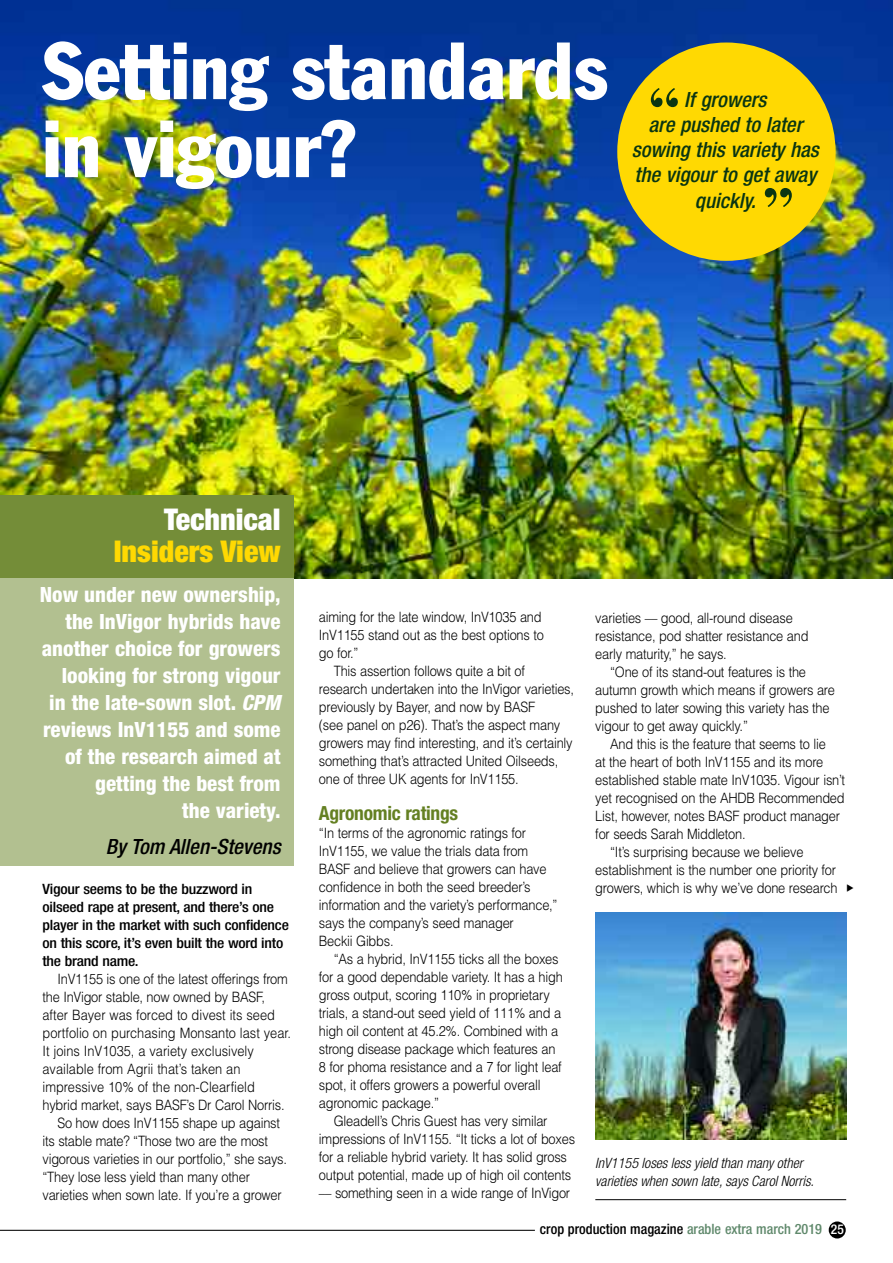
<style>
.page{position:relative;width:893px;height:1263px;background:#fff}
.page>*{position:absolute;margin:0;border:0;box-sizing:border-box;transform-origin:0 0}
.t1{font:condensed 79.5px/78px "Franklin Gothic";color:#fff}
.t2{font:700 58.95px "Bodoni BT";color:#0a3512}
.t3{font:900 condensed 30px "Helvetica Neue";color:#ffd902}
.t4{font:900 condensed 30px "Helvetica Neue";color:#fff}
.t5{font:800 condensed 21px/27px "Helvetica Neue";color:#fff;text-align:right}
.t6{font:italic 500 condensed 21px/25.2px "Helvetica Neue";color:#0a3512;text-align:center}
.t7{font:italic 500 condensed 21px "Helvetica Neue";color:#000}
.t8{font:700 condensed 19.5px "Helvetica Neue";letter-spacing:-.015em;color:#648022}
.t9{font:300 14.25px/18px "Helvetica";letter-spacing:-.015em;color:#000;scale:.9 1}
.t10{font:500 condensed 14.25px/18px "Helvetica Neue";letter-spacing:-.015em;color:#000;scale:1.1 1}
.t11{font:italic 300 condensed 14.25px/18px "Helvetica Neue";color:#000}
.t12{font:500 condensed 14.25px "Helvetica Neue";letter-spacing:-.015em;color:#000}
.s1{font-style:italic}
.s2{color:#60896c}
.s3{font-size:13.5px;color:#fff}
</style>
<div class="page">
<img style="left:595px;top:912px;width:251px;height:227px">
<hr style="left:595px;top:1199px;width:251px;height:1px;background:#000">
<div style="left:829px;top:1221px;width:17px;height:17px;background:#000;border-radius:50%"></div>
<hr style="left:0;top:1230px;width:535px;height:1px;background:#000">
<img style="left:1px;top:0;width:892px;height:578px">
<div style="left:0;top:495px;width:293px;height:86px;background:#748d38"></div>
<div style="left:0;top:579px;width:293px;height:287px;background:#b2c090"></div>
<div style="left:617px;top:43px;width:218px;height:218px;background:#ffd902;border-radius:50%"></div>
<h1 class="t1" style="left:43px;top:38px;width:567px">Setting standards in vigour?</h1>
<h2 class="t2" style="left:647px;top:89px;width:35px">“</h2>
<h3 class="t6" style="left:632px;top:89px;width:188px">If growers<br>are pushed to later sowing this variety has the vigour to get away quickly.</h3>
<h2 class="t2" style="left:761px;top:189px;width:35px">”</h2>
<h3 class="t4" style="left:164px;top:509px;width:118px">Technical</h3>
<h3 class="t3" style="left:114px;top:540px;width:168px">Insiders View</h3>
<h3 class="t5" style="left:40px;top:583px;width:242px">Now under new ownership, the InVigor hybrids have another choice for growers looking for strong vigour<br>in the late-sown slot. <span class="s1">CPM </span>reviews InV1155 and some of the research aimed at getting the best from<br>the variety.</h3>
<h3 class="t7" style="left:106px;top:839px;width:176px">By Tom Allen-Stevens</h3>
<p class="t10" style="left:43px;top:881px;width:226px">Vigour seems to be the buzzword in oilseed rape at present, and there’s one player in the market with such confidence on this score, it’s even built the word into the brand name.</p>
<p class="t9" style="left:57px;top:970px;width:257px">InV1155 is one of the latest offerings from</p>
<p class="t9" style="left:43px;top:988px;width:249px">the InVigor stable, now owned by BASF,</p>
<p class="t9" style="left:43px;top:1006px;width:260px">after Bayer was forced to divest its seed</p>
<p class="t9" style="left:43px;top:1024px;width:278px">portfolio on purchasing Monsanto last year.</p>
<p class="t9" style="left:43px;top:1042px;width:236px">It joins InV1035, a variety exclusively</p>
<p class="t9" style="left:43px;top:1060px;width:222px">available from Agrii that’s taken an</p>
<p class="t9" style="left:43px;top:1078px;width:237px">impressive 10% of the non-Clearfield</p>
<p class="t9" style="left:43px;top:1096px;width:270px">hybrid market, says BASF’s Dr Carol Norris.</p>
<p class="t9" style="left:57px;top:1114px;width:249px">So how does InV1155 shape up against</p>
<p class="t9" style="left:43px;top:1132px;width:252px">its stable mate? “Those two are the most</p>
<p class="t9" style="left:43px;top:1150px;width:273px">vigorous varieties in our portfolio,” she says.</p>
<p class="t9" style="left:43px;top:1168px;width:232px">“They lose less yield than many other</p>
<p class="t9" style="left:43px;top:1186px;width:267px">varieties when sown late. If you’re a grower</p>
<p class="t9" style="left:319px;top:608px;width:251px">aiming for the late window, InV1035 and<br>InV1155 stand out as the best options to go for.”</p>
<p class="t9" style="left:319px;top:662px;width:285px;text-indent:15px">This assertion follows quite a bit of research undertaken into the InVigor varieties, previously by Bayer, and now by BASF<br>(see panel on p26). That’s the aspect many growers may find interesting, and it’s certainly something that’s attracted United Oilseeds, one of three UK agents for InV1155.</p>
<h3 class="t8" style="left:319px;top:806px;width:141px">Agronomic ratings</h3>
<p class="t9" style="left:319px;top:824px;width:267px">“In terms of the agronomic ratings for InV1155, we value the trials data from BASF and believe that growers can have confidence in both the seed breeder’s information and the variety’s performance,” says the company’s seed manager<br>Beckii Gibbs.</p>
<p class="t9" style="left:319px;top:950px;width:273px;text-indent:15px">“As a hybrid, InV1155 ticks all the boxes for a good dependable variety. It has a high gross output, scoring 110% in proprietary trials, a stand-out seed yield of 111% and a high oil content at 45.2%. Combined with a strong disease package which features an 8 for phoma resistance and a 7 for light leaf spot, it offers growers a powerful overall agronomic package.”</p>
<p class="t9" style="left:319px;top:1112px;width:286px;text-indent:15px">Gleadell’s Chris Guest has very similar impressions of InV1155. “It ticks a lot of boxes for a reliable hybrid variety. It has solid gross output potential, made up of high oil contents –– something seen in a wide range of InVigor</p>
<p class="t9" style="left:595px;top:609px;width:238px">varieties –– good, all-round disease resistance, pod shatter resistance and early maturity,” he says.</p>
<p class="t9" style="left:595px;top:663px;width:268px;text-indent:15px">“One of its stand-out features is the autumn growth which means if growers are pushed to later sowing this variety has the vigour to get away quickly.”</p>
<p class="t9" style="left:610px;top:735px;width:241px">And this is the feature that seems to lie</p>
<p class="t9" style="left:595px;top:753px;width:255px">at the heart of both InV1155 and its more</p>
<p class="t9" style="left:595px;top:771px;width:279px">established stable mate InV1035. Vigour isn’t</p>
<p class="t9" style="left:595px;top:789px;width:279px">yet recognised on the AHDB Recommended</p>
<p class="t9" style="left:595px;top:807px;width:273px">List, however, notes BASF product manager</p>
<p class="t9" style="left:595px;top:825px;width:168px">for seeds Sarah Middleton.</p>
<p class="t9" style="left:610px;top:843px;width:216px">“It’s surprising because we believe</p>
<p class="t9" style="left:595px;top:861px;width:269px">establishment is the number one priority for</p>
<p class="t9" style="left:595px;top:879px;width:271px">growers, which is why we’ve done research</p>
<p class="t11" style="left:595px;top:1155px;width:220px">InV1155 loses less yield than many other varieties when sown late, says Carol Norris.</p>
<p class="t12" style="left:540px;top:1224px;width:305px">crop production magazine <span class="s2">arable extra march 2019</span> <span class="s3">25</span></p>
</div>
